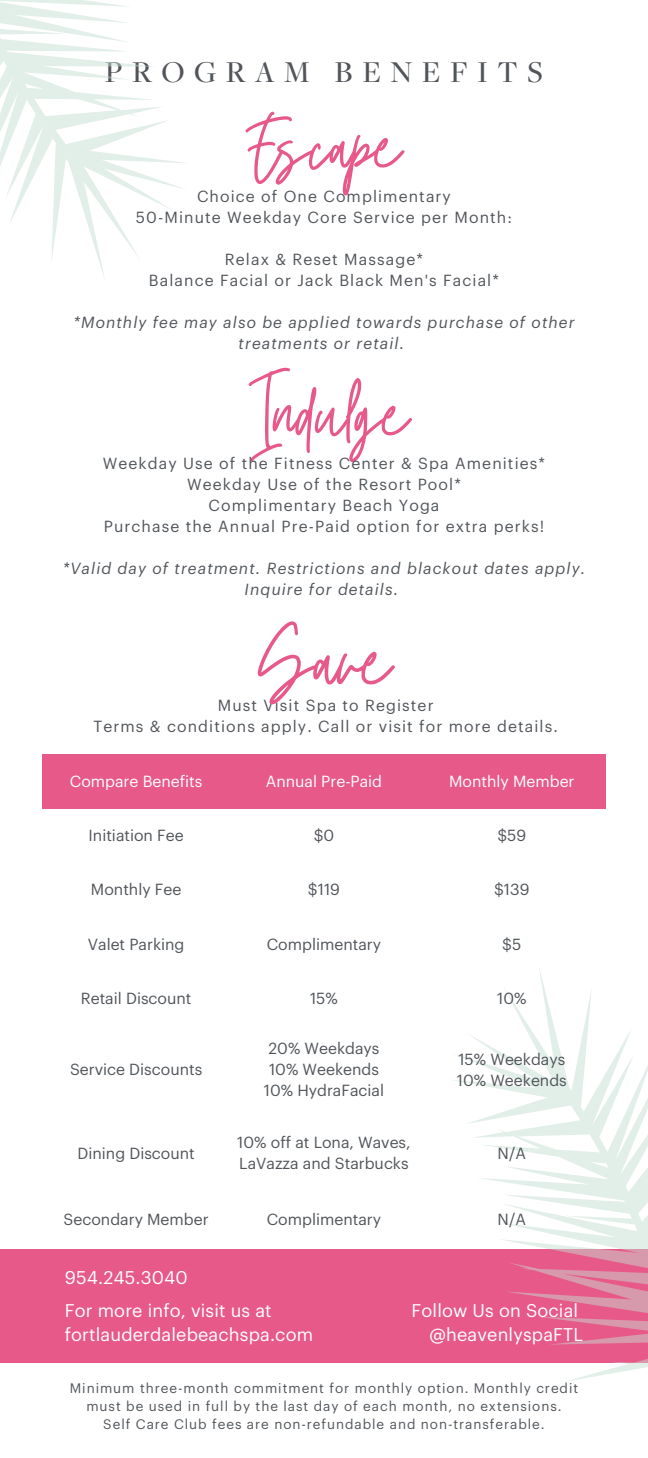
<style>
.page{position:relative;width:648px;height:1458px;background:#fff}
.page>*{position:absolute;margin:0;border:0;box-sizing:border-box;transform-origin:0 0}
.t1{font:79.2px "Twister";color:#e75989}
.t2{font:72px "Twister";color:#e75989}
.t3{font:500 31.5px "Freight Disp Pro";letter-spacing:.3em;color:#51555a}
.t4{font:18px/24.1px "Graphik Starwood";letter-spacing:.01em;color:#fff;text-align:right}
.t5{font:15.75px/20.9px "Graphik Starwood";letter-spacing:.07em;color:#51555a;text-align:center}
.t6{font:15.75px/20.9px "Graphik Starwood";color:#51555a}
.t7{font:italic 15.75px/20.9px "Graphik Starwood";letter-spacing:.07em;color:#51555a;text-align:center}
.t8{font:15.75px "Graphik Starwood";color:#fff}
.t9{font:13.5px/18px "Graphik Starwood";letter-spacing:.07em;color:#51555a;text-align:center}
</style>
<div class="page">
<div style="left:0;top:1249px;width:648px;height:113px;background:#e75989"></div>
<svg style="left:389px;top:969px;width:259px;height:413px"></svg>
<svg style="left:0;top:0;width:184px;height:279px"></svg>
<div style="left:42px;top:754px;width:564px;height:55px;background:#e75989"></div>
<h3 class="t3" style="left:105px;top:51px;width:440px">PROGRAM BENEFITS</h3>
<h2 class="t2" style="left:245px;top:96px;width:160px">Escape</h2>
<p class="t5" style="left:136px;top:186px;width:378px">Choice of One Complimentary<br>50-Minute Weekday Core Service per Month:</p>
<p class="t5" style="left:149px;top:249px;width:352px">Relax &amp; Reset Massage*<br>Balance Facial or Jack Black Men's Facial*</p>
<p class="t7" style="left:73px;top:312px;width:503px">*Monthly fee may also be applied towards purchase of other treatments or retail.</p>
<h2 class="t2" style="left:252px;top:363px;width:160px">Indulge</h2>
<p class="t5" style="left:103px;top:454px;width:444px">Weekday Use of the Fitness Center &amp; Spa Amenities* Weekday Use of the Resort Pool*<br>Complimentary Beach Yoga<br>Purchase the Annual Pre-Paid option for extra perks!</p>
<p class="t7" style="left:63px;top:559px;width:524px">*Valid day of treatment. Restrictions and blackout dates apply.<br>Inquire for details.</p>
<h1 class="t1" style="left:255px;top:605px;width:140px">Save</h1>
<p class="t5" style="left:94px;top:696px;width:466px">Must Visit Spa to Register<br>Terms &amp; conditions apply. Call or visit for more details.</p>
<p class="t8" style="left:70px;top:774px;width:134px">Compare Benefits</p>
<p class="t8" style="left:266px;top:774px;width:118px">Annual Pre-Paid</p>
<p class="t8" style="left:449px;top:774px;width:127px">Monthly Member</p>
<p class="t6" style="left:89px;top:826px;width:97px">Initiation Fee</p>
<p class="t5" style="left:314px;top:826px;width:22px">$0</p>
<p class="t5" style="left:497px;top:826px;width:30px">$59</p>
<p class="t6" style="left:91px;top:880px;width:92px">Monthly Fee</p>
<p class="t5" style="left:308px;top:880px;width:34px">$119</p>
<p class="t5" style="left:494px;top:880px;width:37px">$139</p>
<p class="t6" style="left:88px;top:934px;width:98px">Valet Parking</p>
<p class="t6" style="left:267px;top:934px;width:116px">Complimentary</p>
<p class="t5" style="left:502px;top:934px;width:21px">$5</p>
<p class="t6" style="left:81px;top:989px;width:112px">Retail Discount</p>
<p class="t5" style="left:310px;top:989px;width:29px">15%</p>
<p class="t5" style="left:497px;top:989px;width:31px">10%</p>
<p class="t6" style="left:70px;top:1060px;width:134px">Service Discounts</p>
<p class="t6" style="left:264px;top:1039px;width:122px;text-align:center">20% Weekdays<br>10% Weekends<br>10% HydraFacial</p>
<p class="t6" style="left:457px;top:1049px;width:111px">15% Weekdays<br>10% Weekends</p>
<p class="t6" style="left:78px;top:1143px;width:119px">Dining Discount</p>
<p class="t6" style="left:237px;top:1133px;width:175px">10% off at Lona, Waves,<br>LaVazza and Starbucks</p>
<p class="t5" style="left:498px;top:1143px;width:30px">N/A</p>
<p class="t6" style="left:64px;top:1209px;width:147px">Secondary Member</p>
<p class="t6" style="left:267px;top:1209px;width:116px">Complimentary</p>
<p class="t5" style="left:498px;top:1209px;width:30px">N/A</p>
<p class="t4" style="left:65px;top:1266px;width:124px">954.245.3040</p>
<p class="t4" style="left:65px;top:1299px;width:250px;text-align:left">For more info, visit us at fortlauderdalebeachspa.com</p>
<p class="t4" style="left:411px;top:1299px;width:173px">Follow Us on Social @heavenlyspaFTL</p>
<p class="t9" style="left:70px;top:1380px;width:510px">Minimum three-month commitment for monthly option. Monthly credit must be used in full by the last day of each month, no extensions.<br>Self Care Club fees are non-refundable and non-transferable.</p>
</div>
